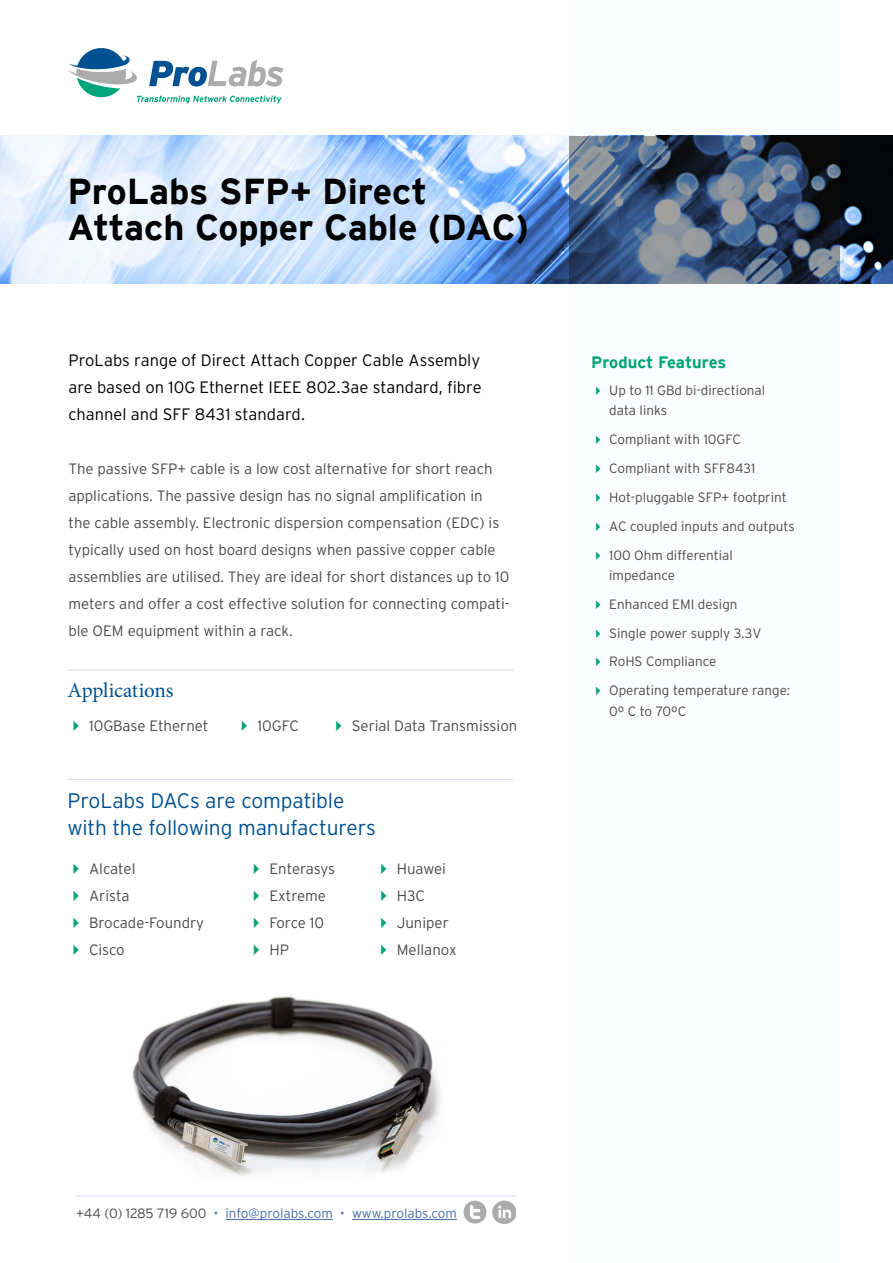
<style>
.page{position:relative;width:893px;height:1263px;background:#fff}
.page>*{position:absolute;margin:0;border:0;box-sizing:border-box;transform-origin:0 0}
.t1{font:700 36px/36px "Interstate";color:#000}
.t2{font:300 21px/27px "Interstate";letter-spacing:-.005em;color:#005191}
.t3{font:21px "Minion Pro";letter-spacing:-.015em;color:#005191}
.t4{font:300 16.5px/27px "Interstate";color:#000;text-align:justify}
.t5{font:700 16.5px "Interstate";color:#00a47a}
.t6{font:300 15px/27px "Interstate";color:#4a4a49}
.t7{font:300 13.5px/29px "Interstate";color:#4a4a49}
.t8{font:300 13.5px "Interstate";color:#4a6eaa}
.s1{color:#4a4a49}
.s2{color:#5982b6}
</style>
<div class="page">
<div style="left:570px;top:0;width:270px;height:1263px;background:#fafbfd"></div>
<img style="left:500px;top:135px;width:393px;height:149px">
<svg style="left:570px;top:136px;width:270px;height:148px;background:#475a76"></svg>
<svg style="left:0;top:135px;width:500px;height:149px"></svg>
<hr style="left:226px;top:1219px;width:107px;height:1px;background:#4a6eaa">
<hr style="left:352px;top:1219px;width:105px;height:1px;background:#4a6eaa">
<hr style="left:76px;top:1195px;width:440px;height:1px;background:#d9dfef">
<img style="left:463px;top:1201px;width:23px;height:23px">
<img style="left:492px;top:1201px;width:24px;height:23px">
<svg style="left:68px;top:48px;width:216px;height:56px"></svg>
<hr style="left:68px;top:779px;width:445px;height:1px;background:#d9dfef">
<hr style="left:68px;top:669px;width:445px;height:1px;background:#d9dfef">
<img style="left:132px;top:996px;width:309px;height:180px">
<h1 class="t1" style="left:68px;top:174px;width:463px">ProLabs SFP+ Direct<br>Attach Copper Cable (DAC)</h1>
<p class="t4" style="left:68px;top:347px;width:415px">ProLabs range of Direct Attach Copper Cable Assembly are based on 10G Ethernet IEEE 802.3ae standard, fibre channel and SFF 8431 standard.</p>
<p class="t6" style="left:68px;top:455px;width:443px">The passive SFP+ cable is a low cost alternative for short reach applications. The passive design has no signal amplification in<br>the cable assembly. Electronic dispersion compensation (EDC) is typically used on host board designs when passive copper cable assemblies are utilised. They are ideal for short distances up to 10 meters and offer a cost effective solution for connecting compati&shy;ble OEM equipment within a rack.</p>
<h2 class="t3" style="left:68px;top:676px;width:108px">Applications</h2>
<p class="t6" style="left:89px;top:712px;width:121px">10GBase Ethernet</p>
<p class="t6" style="left:257px;top:712px;width:43px">10GFC</p>
<p class="t6" style="left:352px;top:712px;width:167px">Serial Data Transmission</p>
<h2 class="t2" style="left:68px;top:787px;width:310px">ProLabs DACs are compatible with the following manufacturers</h2>
<p class="t6" style="left:89px;top:855px;width:117px">Alcatel<br>Arista<br>Brocade-Foundry<br>Cisco</p>
<p class="t6" style="left:269px;top:855px;width:67px">Enterasys<br>Extreme<br>Force 10<br>HP</p>
<p class="t6" style="left:397px;top:855px;width:61px">Huawei<br>H3C<br>Juniper<br>Mellanox</p>
<p class="t5" style="left:591px;top:353px;width:137px">Product Features</p>
<p class="t7" style="left:609px;top:380px;width:158px;line-height:20.2px">Up to 11 GBd bi-directional data links</p>
<p class="t7" style="left:609px;top:425px;width:187px">Compliant with 10GFC<br>Compliant with SFF8431<br>Hot-pluggable SFP+ footprint<br>AC coupled inputs and outputs<br>100 Ohm differential</p>
<p class="t7" style="left:609px;top:560px;width:182px">impedance<br>Enhanced EMI design<br>Single power supply 3.3V<br>RoHS Compliance<br>Operating temperature range:</p>
<p class="t7" style="left:609px;top:696px;width:79px">0º C to 70ºC</p>
<p class="t8" style="left:76px;top:1205px;width:382px"><span class="s1">+44 (0) 1285 719 600</span> <span class="s2">•</span> info@prolabs.com <span class="s2">•</span> www.prolabs.com</p>
</div>
